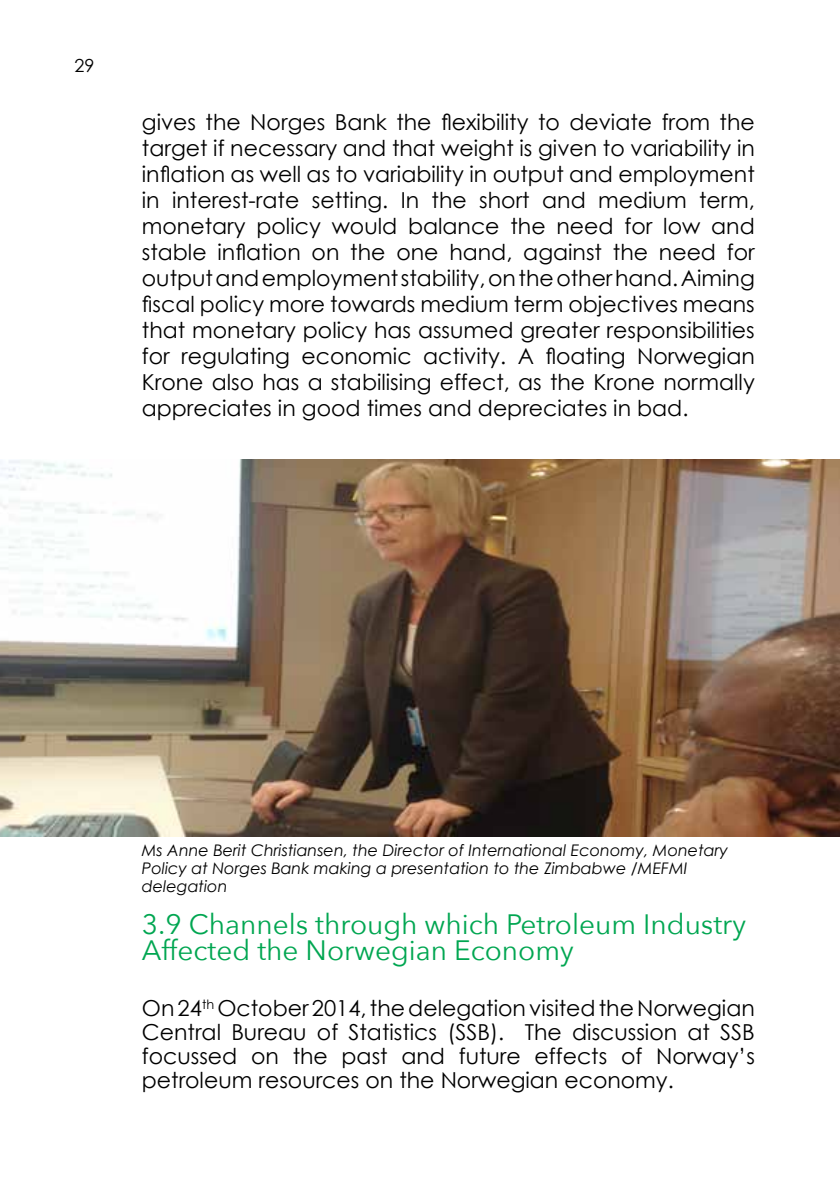
<style>
.page{position:relative;width:840px;height:1191px;background:#fff}
.page>*{position:absolute;margin:0;border:0;box-sizing:border-box;transform-origin:0 0}
.t1{font:28px/26px "Avenir Next";color:#00a651}
.t2{font:22px/26px "Century Gothic";color:#000;text-align:justify}
.t3{font:18px "Century Gothic";color:#000}
.t4{font:italic 16px/18.4px "Century Gothic";color:#000}
</style>
<div class="page">
<img style="left:0;top:459px;width:839px;height:377px">
<p class="t3" style="left:74px;top:54px;width:21px">29</p>
<p class="t2" style="left:142px;top:109px;width:614px">gives the Norges Bank the flexibility to deviate from the target if necessary and that weight is given to variability in inflation as well as to variability in output and employment in interest-rate setting. In the short and medium term, monetary policy would balance the need for low and stable inflation on the one hand, against the need for output and employment stability, on the other hand. Aiming fiscal policy more towards medium term objectives means that monetary policy has assumed greater responsibilities for regulating economic activity. A floating Norwegian Krone also has a stabilising effect, as the Krone normally appreciates in good times and depreciates in bad.</p>
<p class="t4" style="left:142px;top:840px;width:587px">Ms Anne Berit Christiansen, the Director of International Economy, Monetary<br>Policy at Norges Bank making a presentation to the Zimbabwe /MEFMI delegation</p>
<p class="t1" style="left:142px;top:910px;width:605px">3.9 Channels through which Petroleum Industry<br>Affected the Norwegian Economy</p>
<p class="t2" style="left:142px;top:996px;width:614px;line-height:24px">On 24<sup>th</sup> October 2014, the delegation visited the Norwegian Central Bureau of Statistics (SSB). The discussion at SSB focussed on the past and future effects of Norway’s petroleum resources on the Norwegian economy.</p>
</div>
